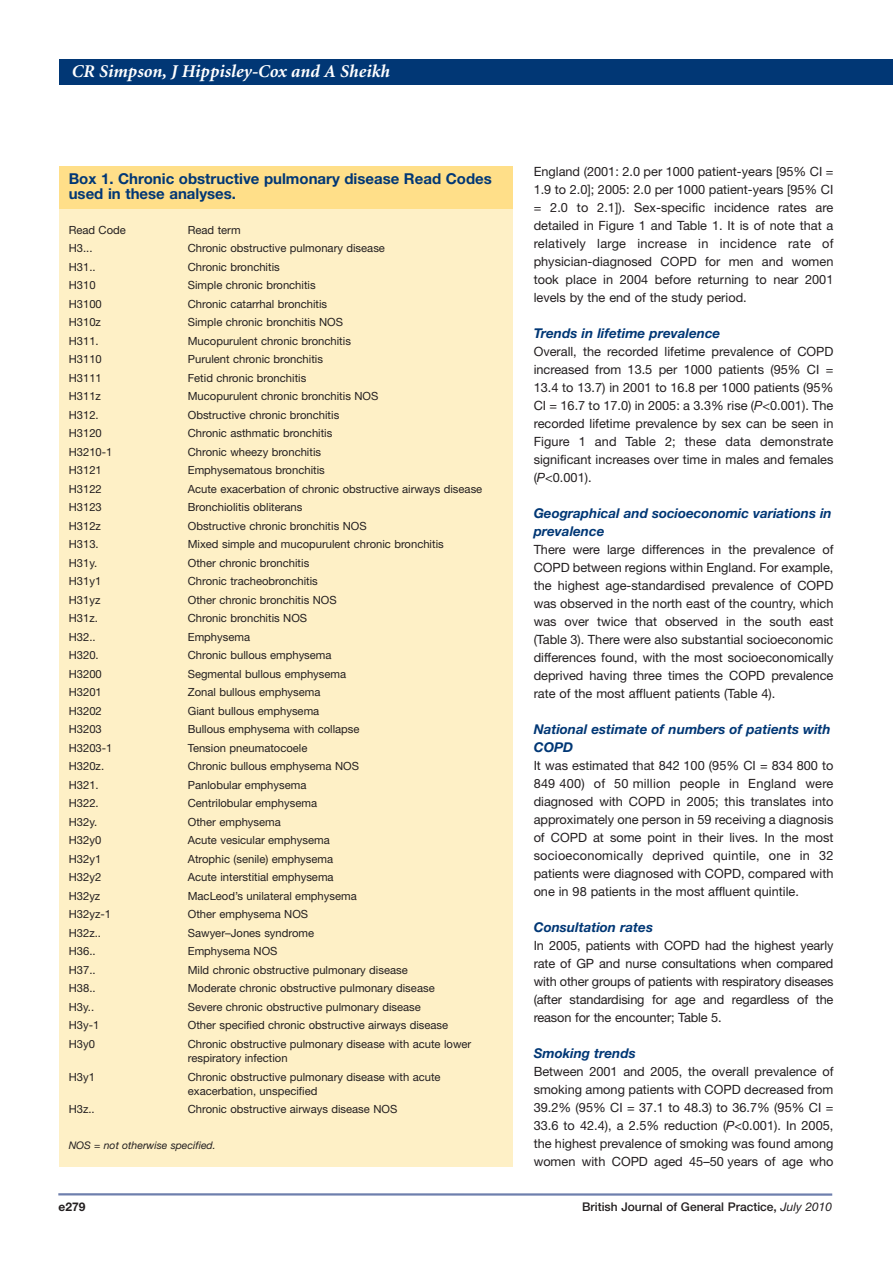
<style>
.page{position:relative;width:893px;height:1263px;background:#fff}
.page>*{position:absolute;margin:0;border:0;box-sizing:border-box;transform-origin:0 0}
.t1{font:italic 700 18px "Minion";color:#fff}
.t2{font:700 15px/15px "Helvetica Neue";color:#013775}
.t3{font:italic 700 13.5px/18px "Helvetica Neue";color:#013775}
.t4{font:12.75px/18px "Helvetica Neue";color:#231f20;text-align:justify}
.t5{font:500 12px "Helvetica Neue";color:#231f20}
.t6{font:700 12px "Helvetica Neue";color:#231f20}
.t7{font:11.25px/14.2px "Helvetica Neue";color:#231f20}
.t8{font:italic 10.5px "Helvetica Neue";color:#231f20}
.s1{font-style:italic}
.s2{font-weight:400;font-style:italic}
</style>
<div class="page">
<hr style="left:58px;top:1193px;width:774px;height:3px;background:#6e7fad">
<div style="left:61px;top:60px;width:832px;height:25px;background:#013775"></div>
<div style="left:59px;top:167px;width:453px;height:1000px;background:#fef0c6"></div>
<div style="left:59px;top:167px;width:453px;height:42px;background:#ffdf89"></div>
<h1 class="t1" style="left:72px;top:64px;width:320px">CR Simpson, J Hippisley-Cox and A Sheikh</h1>
<p class="t2" style="left:69px;top:173px;width:425px">Box 1. Chronic obstructive pulmonary disease Read Codes used in these analyses.</p>
<p class="t7" style="left:69px;top:224px;width:59px">Read Code</p>
<p class="t7" style="left:188px;top:224px;width:54px">Read term</p>
<p class="t7" style="left:69px;top:242px;width:25px">H3...</p>
<p class="t7" style="left:188px;top:242px;width:199px">Chronic obstructive pulmonary disease</p>
<p class="t7" style="left:69px;top:261px;width:28px">H31..</p>
<p class="t7" style="left:188px;top:261px;width:93px">Chronic bronchitis</p>
<p class="t7" style="left:69px;top:279px;width:28px">H310</p>
<p class="t7" style="left:188px;top:279px;width:129px">Simple chronic bronchitis</p>
<p class="t7" style="left:69px;top:298px;width:35px">H3100</p>
<p class="t7" style="left:188px;top:298px;width:141px">Chronic catarrhal bronchitis</p>
<p class="t7" style="left:69px;top:316px;width:34px">H310z</p>
<p class="t7" style="left:188px;top:316px;width:157px">Simple chronic bronchitis NOS</p>
<p class="t7" style="left:69px;top:335px;width:32px">H311.</p>
<p class="t7" style="left:188px;top:335px;width:165px">Mucopurulent chronic bronchitis</p>
<p class="t7" style="left:69px;top:353px;width:35px">H3110</p>
<p class="t7" style="left:188px;top:353px;width:137px">Purulent chronic bronchitis</p>
<p class="t7" style="left:69px;top:372px;width:35px">H3111</p>
<p class="t7" style="left:188px;top:372px;width:120px">Fetid chronic bronchitis</p>
<p class="t7" style="left:69px;top:390px;width:34px">H311z</p>
<p class="t7" style="left:188px;top:390px;width:192px">Mucopurulent chronic bronchitis NOS</p>
<p class="t7" style="left:69px;top:409px;width:32px">H312.</p>
<p class="t7" style="left:188px;top:409px;width:153px">Obstructive chronic bronchitis</p>
<p class="t7" style="left:69px;top:427px;width:35px">H3120</p>
<p class="t7" style="left:188px;top:427px;width:146px">Chronic asthmatic bronchitis</p>
<p class="t7" style="left:69px;top:446px;width:45px">H3210-1</p>
<p class="t7" style="left:188px;top:446px;width:135px">Chronic wheezy bronchitis</p>
<p class="t7" style="left:69px;top:464px;width:35px">H3121</p>
<p class="t7" style="left:188px;top:464px;width:139px">Emphysematous bronchitis</p>
<p class="t7" style="left:69px;top:483px;width:35px">H3122</p>
<p class="t7" style="left:188px;top:483px;width:296px">Acute exacerbation of chronic obstructive airways disease</p>
<p class="t7" style="left:69px;top:501px;width:35px">H3123</p>
<p class="t7" style="left:188px;top:501px;width:116px">Bronchiolitis obliterans</p>
<p class="t7" style="left:69px;top:520px;width:34px">H312z</p>
<p class="t7" style="left:188px;top:520px;width:180px">Obstructive chronic bronchitis NOS</p>
<p class="t7" style="left:69px;top:538px;width:32px">H313.</p>
<p class="t7" style="left:188px;top:538px;width:257px">Mixed simple and mucopurulent chronic bronchitis</p>
<p class="t7" style="left:69px;top:557px;width:30px">H31y.</p>
<p class="t7" style="left:188px;top:557px;width:123px">Other chronic bronchitis</p>
<p class="t7" style="left:69px;top:575px;width:34px">H31y1</p>
<p class="t7" style="left:188px;top:575px;width:132px">Chronic tracheobronchitis</p>
<p class="t7" style="left:69px;top:594px;width:33px">H31yz</p>
<p class="t7" style="left:188px;top:594px;width:150px">Other chronic bronchitis NOS</p>
<p class="t7" style="left:69px;top:612px;width:31px">H31z.</p>
<p class="t7" style="left:188px;top:612px;width:121px">Chronic bronchitis NOS</p>
<p class="t7" style="left:69px;top:631px;width:28px">H32..</p>
<p class="t7" style="left:188px;top:631px;width:64px">Emphysema</p>
<p class="t7" style="left:69px;top:649px;width:32px">H320.</p>
<p class="t7" style="left:188px;top:649px;width:145px">Chronic bullous emphysema</p>
<p class="t7" style="left:69px;top:668px;width:35px">H3200</p>
<p class="t7" style="left:188px;top:668px;width:160px">Segmental bullous emphysema</p>
<p class="t7" style="left:69px;top:686px;width:35px">H3201</p>
<p class="t7" style="left:188px;top:686px;width:134px">Zonal bullous emphysema</p>
<p class="t7" style="left:69px;top:705px;width:35px">H3202</p>
<p class="t7" style="left:188px;top:705px;width:133px">Giant bullous emphysema</p>
<p class="t7" style="left:69px;top:723px;width:35px">H3203</p>
<p class="t7" style="left:188px;top:723px;width:173px">Bullous emphysema with collapse</p>
<p class="t7" style="left:69px;top:742px;width:45px">H3203-1</p>
<p class="t7" style="left:188px;top:742px;width:121px">Tension pneumatocoele</p>
<p class="t7" style="left:69px;top:760px;width:37px">H320z.</p>
<p class="t7" style="left:188px;top:760px;width:173px">Chronic bullous emphysema NOS</p>
<p class="t7" style="left:69px;top:779px;width:32px">H321.</p>
<p class="t7" style="left:188px;top:779px;width:120px">Panlobular emphysema</p>
<p class="t7" style="left:69px;top:797px;width:32px">H322.</p>
<p class="t7" style="left:188px;top:797px;width:131px">Centrilobular emphysema</p>
<p class="t7" style="left:69px;top:816px;width:30px">H32y.</p>
<p class="t7" style="left:188px;top:816px;width:95px">Other emphysema</p>
<p class="t7" style="left:69px;top:834px;width:34px">H32y0</p>
<p class="t7" style="left:188px;top:834px;width:143px">Acute vesicular emphysema</p>
<p class="t7" style="left:69px;top:853px;width:34px">H32y1</p>
<p class="t7" style="left:188px;top:853px;width:147px">Atrophic (senile) emphysema</p>
<p class="t7" style="left:69px;top:871px;width:34px">H32y2</p>
<p class="t7" style="left:188px;top:871px;width:147px">Acute interstitial emphysema</p>
<p class="t7" style="left:69px;top:890px;width:33px">H32yz</p>
<p class="t7" style="left:188px;top:890px;width:170px">MacLeod’s unilateral emphysema</p>
<p class="t7" style="left:69px;top:908px;width:44px">H32yz-1</p>
<p class="t7" style="left:188px;top:908px;width:122px">Other emphysema NOS</p>
<p class="t7" style="left:69px;top:927px;width:34px">H32z..</p>
<p class="t7" style="left:188px;top:927px;width:128px">Sawyer–Jones syndrome</p>
<p class="t7" style="left:69px;top:945px;width:28px">H36..</p>
<p class="t7" style="left:188px;top:945px;width:91px">Emphysema NOS</p>
<p class="t7" style="left:69px;top:964px;width:28px">H37..</p>
<p class="t7" style="left:188px;top:964px;width:222px">Mild chronic obstructive pulmonary disease</p>
<p class="t7" style="left:69px;top:982px;width:28px">H38..</p>
<p class="t7" style="left:188px;top:982px;width:248px">Moderate chronic obstructive pulmonary disease</p>
<p class="t7" style="left:69px;top:1001px;width:27px">H3y..</p>
<p class="t7" style="left:188px;top:1001px;width:235px">Severe chronic obstructive pulmonary disease</p>
<p class="t7" style="left:69px;top:1019px;width:32px">H3y-1</p>
<p class="t7" style="left:188px;top:1019px;width:262px">Other specified chronic obstructive airways disease</p>
<p class="t7" style="left:69px;top:1038px;width:28px">H3y0</p>
<p class="t7" style="left:188px;top:1038px;width:285px">Chronic obstructive pulmonary disease with acute lower respiratory infection</p>
<p class="t7" style="left:69px;top:1070px;width:28px">H3y1</p>
<p class="t7" style="left:188px;top:1070px;width:254px">Chronic obstructive pulmonary disease with acute exacerbation, unspecified</p>
<p class="t7" style="left:69px;top:1103px;width:28px">H3z..</p>
<p class="t7" style="left:188px;top:1103px;width:211px">Chronic obstructive airways disease NOS</p>
<p class="t8" style="left:69px;top:1141px;width:149px">NOS = not otherwise specified.</p>
<p class="t4" style="left:534px;top:163px;width:301px">England (2001: 2.0 per 1000 patient-years [95% CI = 1.9 to 2.0]; 2005: 2.0 per 1000 patient-years [95% CI = 2.0 to 2.1]). Sex-specific incidence rates are detailed in Figure 1 and Table 1. It is of note that a relatively large increase in incidence rate of physician-diagnosed COPD for men and women took place in 2004 before returning to near 2001 levels by the end of the study period.</p>
<p class="t3" style="left:534px;top:325px;width:188px">Trends in lifetime prevalence</p>
<p class="t4" style="left:534px;top:343px;width:301px">Overall, the recorded lifetime prevalence of COPD increased from 13.5 per 1000 patients (95% CI = 13.4 to 13.7) in 2001 to 16.8 per 1000 patients (95% CI = 16.7 to 17.0) in 2005: a 3.3% rise (<span class="s1">P</span>&lt;0.001). The recorded lifetime prevalence by sex can be seen in Figure 1 and Table 2; these data demonstrate significant increases over time in males and females (<span class="s1">P</span>&lt;0.001).</p>
<p class="t3" style="left:534px;top:505px;width:300px">Geographical and socioeconomic variations in prevalence</p>
<p class="t4" style="left:534px;top:541px;width:301px">There were large differences in the prevalence of COPD between regions within England. For example, the highest age-standardised prevalence of COPD was observed in the north east of the country, which was over twice that observed in the south east (Table 3). There were also substantial socioeconomic differences found, with the most socioeconomically deprived having three times the COPD prevalence rate of the most affluent patients (Table 4).</p>
<p class="t3" style="left:534px;top:721px;width:299px">National estimate of numbers of patients with<br>COPD</p>
<p class="t4" style="left:534px;top:757px;width:301px">It was estimated that 842 100 (95% CI = 834 800 to 849 400) of 50 million people in England were diagnosed with COPD in 2005; this translates into approximately one person in 59 receiving a diagnosis of COPD at some point in their lives. In the most socioeconomically deprived quintile, one in 32 patients were diagnosed with COPD, compared with one in 98 patients in the most affluent quintile.</p>
<p class="t3" style="left:534px;top:919px;width:121px">Consultation rates</p>
<p class="t4" style="left:534px;top:937px;width:301px">In 2005, patients with COPD had the highest yearly rate of GP and nurse consultations when compared with other groups of patients with respiratory diseases (after standardising for age and regardless of the reason for the encounter; Table 5.</p>
<p class="t3" style="left:534px;top:1045px;width:104px">Smoking trends</p>
<p class="t4" style="left:534px;top:1063px;width:301px">Between 2001 and 2005, the overall prevalence of smoking among patients with COPD decreased from 39.2% (95% CI = 37.1 to 48.3) to 36.7% (95% CI = 33.6 to 42.4), a 2.5% reduction (<span class="s1">P</span>&lt;0.001). In 2005, the highest prevalence of smoking was found among women with COPD aged 45–50 years of age who</p>
<p class="t6" style="left:58px;top:1202px;width:28px">e279</p>
<p class="t5" style="left:582px;top:1203px;width:252px">British Journal of General Practice, <span class="s2">July 2010</span></p>
</div>
